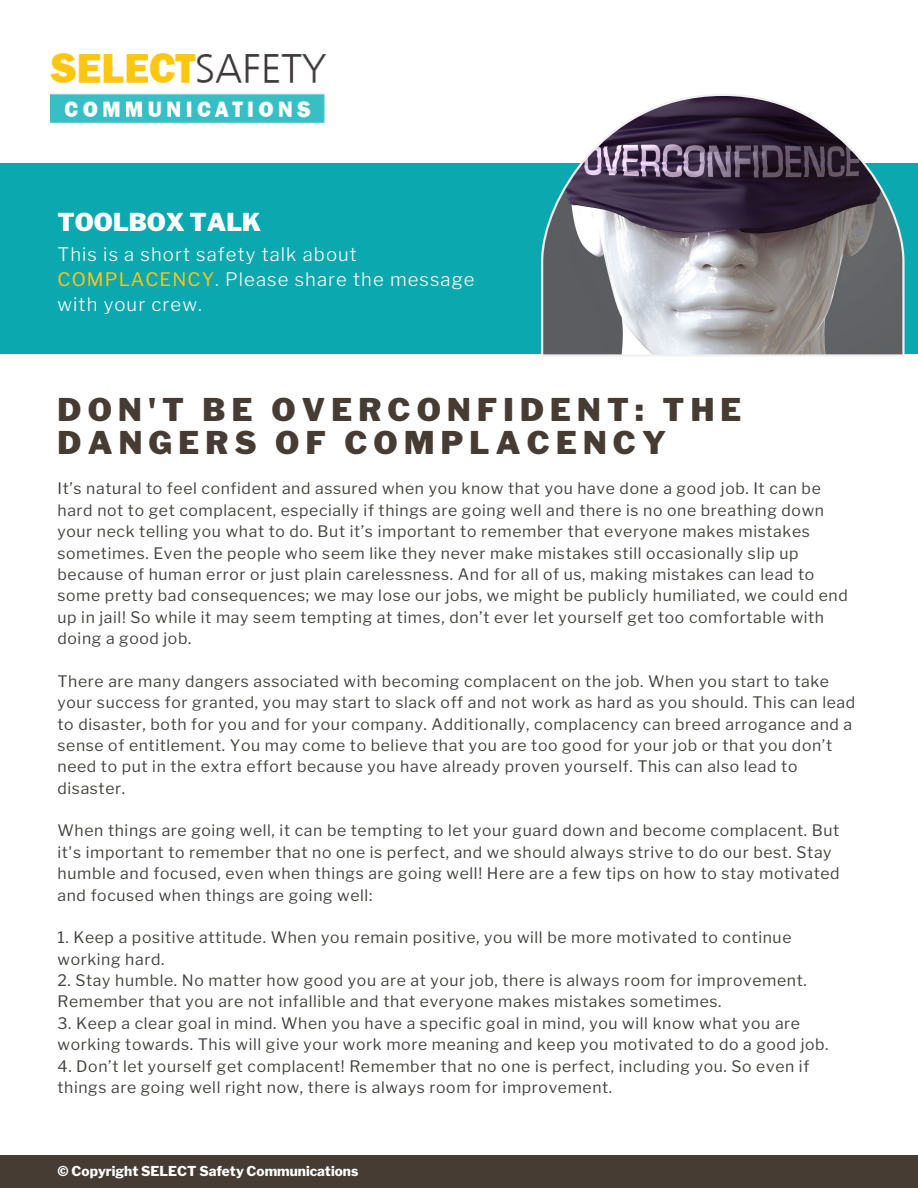
<style>
.page{position:relative;width:918px;height:1188px;background:#fff}
.page>*{position:absolute;margin:0;border:0;box-sizing:border-box;transform-origin:0 0}
.t1{font:900 31.05px/32.7px "Libre Franklin";letter-spacing:.2em;color:#463c34}
.t2{font:900 24.45px "Libre Franklin";color:#fff}
.t3{font:300 18.45px/24.8px "Libre Franklin";letter-spacing:.06em;color:#fff}
.t4{font:15.75px/21.3px "Libre Franklin";letter-spacing:.04em;color:#444440}
.t5{font:800 13.65px "Libre Franklin";color:#fff}
.s1{font-weight:400;color:#ffc610}
</style>
<div class="page">
<div style="left:0;top:164px;width:918px;height:190px;background:#0ca8af"></div>
<svg style="left:541px;top:94px;width:364px;height:262px"></svg>
<div style="left:0;top:1155px;width:918px;height:33px;background:#463c34"></div>
<img style="left:51px;top:53px;width:276px;height:70px">
<p class="t2" style="left:58px;top:207px;width:205px">TOOLBOX TALK</p>
<p class="t3" style="left:58px;top:242px;width:419px">This is a short safety talk about<br><span class="s1">COMPLACENCY</span>. Please share the message with your crew.</p>
<p class="t1" style="left:58px;top:394px;width:685px">DON'T BE OVERCONFIDENT: THE<br>DANGERS OF COMPLACENCY</p>
<p class="t4" style="left:58px;top:478px;width:792px">It’s natural to feel confident and assured when you know that you have done a good job. It can be hard not to get complacent, especially if things are going well and there is no one breathing down your neck telling you what to do. But it’s important to remember that everyone makes mistakes sometimes. Even the people who seem like they never make mistakes still occasionally slip up because of human error or just plain carelessness. And for all of us, making mistakes can lead to some pretty bad consequences; we may lose our jobs, we might be publicly humiliated, we could end up in jail! So while it may seem tempting at times, don’t ever let yourself get too comfortable with doing a good job.</p>
<p class="t4" style="left:58px;top:670px;width:799px">There are many dangers associated with becoming complacent on the job. When you start to take your success for granted, you may start to slack off and not work as hard as you should. This can lead to disaster, both for you and for your company. Additionally, complacency can breed arrogance and a sense of entitlement. You may come to believe that you are too good for your job or that you don’t need to put in the extra effort because you have already proven yourself. This can also lead to disaster.</p>
<p class="t4" style="left:58px;top:820px;width:784px">When things are going well, it can be tempting to let your guard down and become complacent. But it's important to remember that no one is perfect, and we should always strive to do our best. Stay humble and focused, even when things are going well! Here are a few tips on how to stay motivated and focused when things are going well:</p>
<p class="t4" style="left:58px;top:927px;width:736px">1. Keep a positive attitude. When you remain positive, you will be more motivated to continue working hard.</p>
<p class="t4" style="left:58px;top:970px;width:751px">2. Stay humble. No matter how good you are at your job, there is always room for improvement.<br>Remember that you are not infallible and that everyone makes mistakes sometimes.</p>
<p class="t4" style="left:58px;top:1012px;width:773px">3. Keep a clear goal in mind. When you have a specific goal in mind, you will know what you are working towards. This will give your work more meaning and keep you motivated to do a good job.</p>
<p class="t4" style="left:58px;top:1055px;width:753px">4. Don’t let yourself get complacent! Remember that no one is perfect, including you. So even if things are going well right now, there is always room for improvement.</p>
<p class="t5" style="left:58px;top:1163px;width:302px">© Copyright SELECT Safety Communications</p>
</div>
